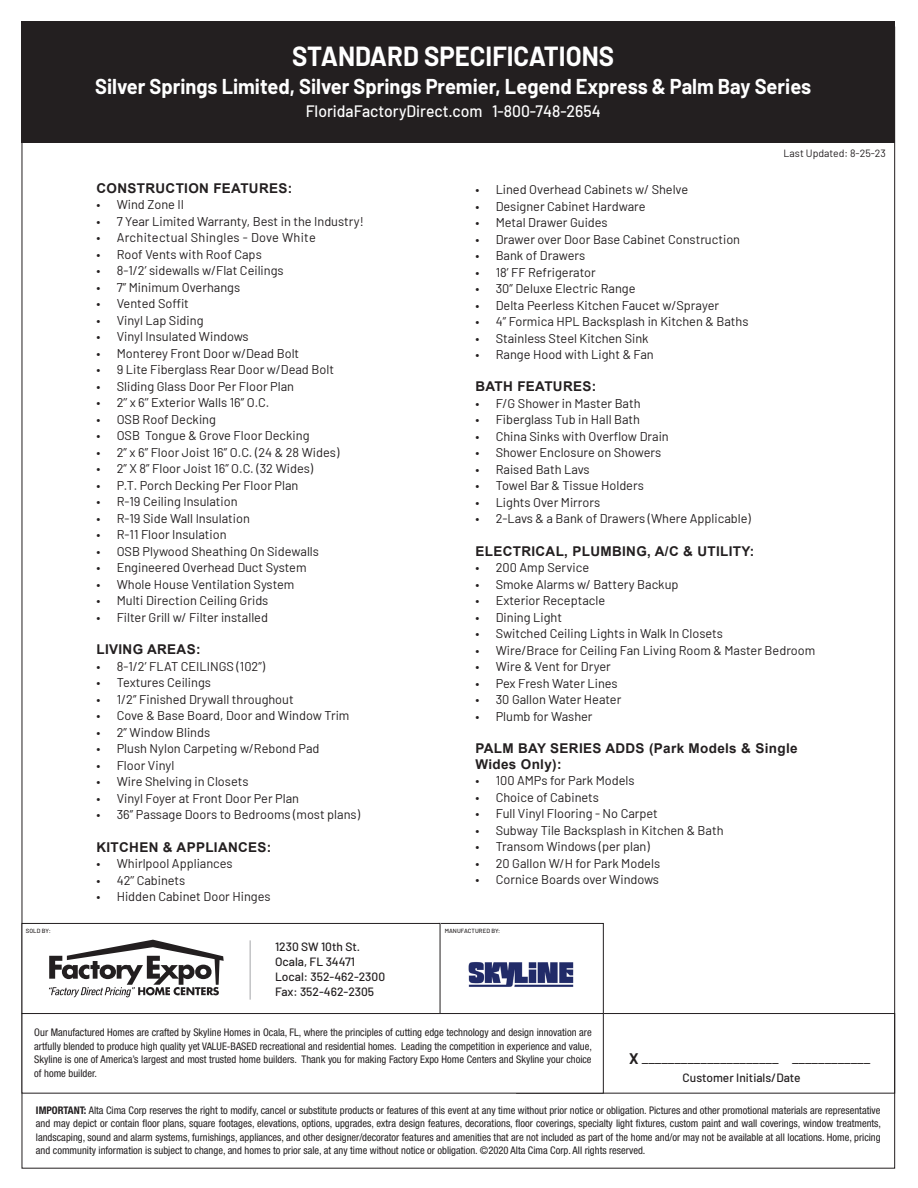
<style>
.page{position:relative;width:918px;height:1188px;background:#fff}
.page>*{position:absolute;margin:0;border:0;box-sizing:border-box;transform-origin:0 0}
.t1{font:700 27px "Barlow";color:#fff;scale:.95 1}
.t2{font:700 21px "Barlow";color:#fff;scale:.95 1}
.t3{font:500 16.5px "Barlow";color:#fff;scale:.95 1}
.t4{font:15px "Barlow";color:#231f20}
.Headers{font:700 13.5px/16.2px "Arial";letter-spacing:.025em;color:#231f20}
.t5{font:12.75px "Barlow";color:#231f20}
.t6{font:12.75px "Barlow";letter-spacing:.02em;color:#231f20}
.t7{font:500 12px/15px "Barlow";color:#231f20}
.heading_new{font:condensed 10.5px/13.5px "Helvetica Neue LT Std";color:#231f20;text-align:justify}
.t8{font:10.5px "Barlow";color:#231f20}
.t9{font:500 6px "Barlow";letter-spacing:.01em;color:#231f20}
.s1{font-weight:700}
</style>
<div class="page">
<div style="left:438px;top:923px;width:166px;height:91px;border:1px solid #231f20"></div>
<div style="left:22px;top:923px;width:418px;height:91px;border:1px solid #231f20"></div>
<div style="left:22px;top:21px;width:873px;height:122px;background:#231f20"></div>
<hr style="left:250px;top:940px;width:1px;height:60px;background:#a4a5a9">
<div style="left:516px;top:1013px;width:379px;height:81px;border:1px solid #231f20"></div>
<svg style="left:49px;top:940px;width:175px;height:57px"></svg>
<img style="left:468px;top:962px;width:106px;height:25px">
<div style="left:22px;top:1014px;width:581px;height:79px;background:#fff"></div>
<div style="left:22px;top:1013px;width:582px;height:81px;border:1px solid #231f20"></div>
<p class="t1" style="left:292px;top:36px;width:340px">STANDARD SPECIFICATIONS</p>
<p class="t2" style="left:95px;top:71px;width:755px">Silver Springs Limited, Silver Springs Premier, Legend Express &amp; Palm Bay Series</p>
<p class="t3" style="left:306px;top:99px;width:312px">FloridaFactoryDirect.com 1-800-748-2654</p>
<p class="Headers" style="left:96px;top:180px;width:197px">CONSTRUCTION FEATURES:</p>
<p class="t5" style="left:96px;top:196px;width:89px">• Wind Zone II</p>
<p class="t5" style="left:96px;top:212px;width:269px">• 7 Year Limited Warranty, Best in the Industry!</p>
<p class="t6" style="left:96px;top:229px;width:221px">• Architectual Shingles - Dove White</p>
<p class="t5" style="left:96px;top:245px;width:167px">• Roof Vents with Roof Caps</p>
<p class="t5" style="left:96px;top:262px;width:189px">• 8-1/2’ sidewalls w/Flat Ceilings</p>
<p class="t5" style="left:96px;top:278px;width:145px">• 7’’ Minimum Overhangs</p>
<p class="t5" style="left:96px;top:295px;width:94px">• Vented Soffit</p>
<p class="t5" style="left:96px;top:311px;width:109px">• Vinyl Lap Siding</p>
<p class="t5" style="left:96px;top:328px;width:154px">• Vinyl Insulated Windows</p>
<p class="t5" style="left:96px;top:344px;width:204px">• Monterey Front Door w/Dead Bolt</p>
<p class="t5" style="left:96px;top:361px;width:239px">• 9 Lite Fiberglass Rear Door w/Dead Bolt</p>
<p class="t5" style="left:96px;top:377px;width:199px">• Sliding Glass Door Per Floor Plan</p>
<p class="t5" style="left:96px;top:394px;width:174px">• 2’’ x 6’’ Exterior Walls 16’’ O.C.</p>
<p class="t5" style="left:96px;top:410px;width:121px">• OSB Roof Decking</p>
<p class="t5" style="left:96px;top:427px;width:215px">• OSB Tongue &amp; Grove Floor Decking</p>
<p class="t5" style="left:96px;top:443px;width:244px">• 2” x 6” Floor Joist 16’’ O.C. (24 &amp; 28 Wides)</p>
<p class="t5" style="left:96px;top:460px;width:218px">• 2” X 8” Floor Joist 16” O.C. (32 Wides)</p>
<p class="t5" style="left:96px;top:476px;width:204px">• P.T. Porch Decking Per Floor Plan</p>
<p class="t5" style="left:96px;top:493px;width:143px">• R-19 Ceiling Insulation</p>
<p class="t5" style="left:96px;top:509px;width:155px">• R-19 Side Wall Insulation</p>
<p class="t5" style="left:96px;top:526px;width:132px">• R-11 Floor Insulation</p>
<p class="t5" style="left:96px;top:542px;width:224px">• OSB Plywood Sheathing On Sidewalls</p>
<p class="t5" style="left:96px;top:559px;width:212px">• Engineered Overhead Duct System</p>
<p class="t5" style="left:96px;top:575px;width:199px">• Whole House Ventilation System</p>
<p class="t5" style="left:96px;top:592px;width:173px">• Multi Direction Ceiling Grids</p>
<p class="t5" style="left:96px;top:608px;width:173px">• Filter Grill w/ Filter installed</p>
<p class="Headers" style="left:96px;top:642px;width:106px">LIVING AREAS:</p>
<p class="t5" style="left:96px;top:657px;width:170px">• 8-1/2’ FLAT CEILINGS (102”)</p>
<p class="t5" style="left:96px;top:673px;width:116px">• Textures Ceilings</p>
<p class="t5" style="left:96px;top:690px;width:199px">• 1/2’’ Finished Drywall throughout</p>
<p class="t5" style="left:96px;top:706px;width:255px">• Cove &amp; Base Board, Door and Window Trim</p>
<p class="t5" style="left:96px;top:723px;width:115px">• 2” Window Blinds</p>
<p class="t5" style="left:96px;top:739px;width:225px">• Plush Nylon Carpeting w/Rebond Pad</p>
<p class="t5" style="left:96px;top:756px;width:79px">• Floor Vinyl</p>
<p class="t5" style="left:96px;top:772px;width:154px">• Wire Shelving in Closets</p>
<p class="t5" style="left:96px;top:789px;width:204px">• Vinyl Foyer at Front Door Per Plan</p>
<p class="t5" style="left:96px;top:805px;width:265px">• 36’’ Passage Doors to Bedrooms (most plans)</p>
<p class="Headers" style="left:96px;top:839px;width:176px">KITCHEN &amp; APPLIANCES:</p>
<p class="t5" style="left:96px;top:854px;width:138px">• Whirlpool Appliances</p>
<p class="t5" style="left:96px;top:871px;width:90px">• 42’’ Cabinets</p>
<p class="t5" style="left:96px;top:887px;width:176px">• Hidden Cabinet Door Hinges</p>
<p class="t8" style="left:784px;top:145px;width:104px">Last Updated: 8-25-23</p>
<p class="t5" style="left:475px;top:180px;width:214px">• Lined Overhead Cabinets w/ Shelve</p>
<p class="t5" style="left:475px;top:197px;width:172px">• Designer Cabinet Hardware</p>
<p class="t5" style="left:475px;top:213px;width:134px">• Metal Drawer Guides</p>
<p class="t5" style="left:475px;top:230px;width:266px">• Drawer over Door Base Cabinet Construction</p>
<p class="t5" style="left:475px;top:246px;width:111px">• Bank of Drawers</p>
<p class="t5" style="left:475px;top:263px;width:122px">• 18’ FF Refrigerator</p>
<p class="t5" style="left:475px;top:279px;width:162px">• 30” Deluxe Electric Range</p>
<p class="t5" style="left:475px;top:296px;width:245px">• Delta Peerless Kitchen Faucet w/Sprayer</p>
<p class="t5" style="left:475px;top:312px;width:275px">• 4” Formica HPL Backsplash in Kitchen &amp; Baths</p>
<p class="t5" style="left:475px;top:329px;width:175px">• Stainless Steel Kitchen Sink</p>
<p class="t5" style="left:475px;top:345px;width:180px">• Range Hood with Light &amp; Fan</p>
<p class="Headers" style="left:475px;top:379px;width:122px">BATH FEATURES:</p>
<p class="t5" style="left:475px;top:394px;width:167px">• F/G Shower in Master Bath</p>
<p class="t5" style="left:475px;top:411px;width:166px">• Fiberglass Tub in Hall Bath</p>
<p class="t5" style="left:475px;top:427px;width:195px">• China Sinks with Overflow Drain</p>
<p class="t5" style="left:475px;top:444px;width:187px">• Shower Enclosure on Showers</p>
<p class="t5" style="left:475px;top:460px;width:116px">• Raised Bath Lavs</p>
<p class="t5" style="left:475px;top:477px;width:170px">• Towel Bar &amp; Tissue Holders</p>
<p class="t5" style="left:475px;top:493px;width:126px">• Lights Over Mirrors</p>
<p class="t5" style="left:475px;top:510px;width:277px">• 2-Lavs &amp; a Bank of Drawers (Where Applicable)</p>
<p class="Headers" style="left:475px;top:543px;width:280px">ELECTRICAL, PLUMBING, A/C &amp; UTILITY:</p>
<p class="t5" style="left:475px;top:558px;width:115px">• 200 Amp Service</p>
<p class="t5" style="left:475px;top:575px;width:205px">• Smoke Alarms w/ Battery Backup</p>
<p class="t5" style="left:475px;top:591px;width:131px">• Exterior Receptacle</p>
<p class="t5" style="left:475px;top:608px;width:88px">• Dining Light</p>
<p class="t5" style="left:475px;top:624px;width:249px">• Switched Ceiling Lights in Walk In Closets</p>
<p class="t5" style="left:475px;top:641px;width:341px">• Wire/Brace for Ceiling Fan Living Room &amp; Master Bedroom</p>
<p class="t5" style="left:475px;top:657px;width:137px">• Wire &amp; Vent for Dryer</p>
<p class="t5" style="left:475px;top:674px;width:144px">• Pex Fresh Water Lines</p>
<p class="t5" style="left:475px;top:690px;width:147px">• 30 Gallon Water Heater</p>
<p class="t5" style="left:475px;top:707px;width:119px">• Plumb for Washer</p>
<p class="Headers" style="left:475px;top:740px;width:324px">PALM BAY SERIES ADDS (Park Models &amp; Single<br>Wides Only):</p>
<p class="t5" style="left:475px;top:771px;width:161px">• 100 AMPs for Park Models</p>
<p class="t5" style="left:475px;top:788px;width:125px">• Choice of Cabinets</p>
<p class="t5" style="left:475px;top:804px;width:184px">• Full Vinyl Flooring - No Carpet</p>
<p class="t5" style="left:475px;top:821px;width:250px">• Subway Tile Backsplash in Kitchen &amp; Bath</p>
<p class="t5" style="left:475px;top:837px;width:176px">• Transom Windows (per plan)</p>
<p class="t5" style="left:475px;top:854px;width:186px">• 20 Gallon W/H for Park Models</p>
<p class="t5" style="left:475px;top:870px;width:185px">• Cornice Boards over Windows</p>
<p class="t9" style="left:26px;top:926px;width:26px">SOLD BY:</p>
<p class="t9" style="left:445px;top:926px;width:57px">MANUFACTURED BY:</p>
<p class="t7" style="left:275px;top:938px;width:87px">1230 SW 10th St.</p>
<p class="t7" style="left:275px;top:953px;width:82px">Ocala, FL 34471</p>
<p class="t7" style="left:275px;top:968px;width:112px">Local: 352-462-2300<br>Fax: 352-462-2305</p>
<p class="heading_new" style="left:34px;top:1026px;width:559px">Our Manufactured Homes are crafted by Skyline Homes in Ocala, FL, where the principles of cutting edge technology and design innovation are artfully blended to produce high quality yet VALUE-BASED recreational and residential homes. Leading the competition in experience and value, Skyline is one of America’s largest and most trusted home builders. Thank you for making Factory Expo Home Centers and Skyline your choice of home builder.</p>
<p class="t4" style="left:629px;top:1048px;width:243px"><span class="s1">X</span> _____________________ ____________</p>
<p class="t7" style="left:683px;top:1069px;width:119px">Customer Initials/Date</p>
<p class="heading_new" style="left:36px;top:1103px;width:847px"><span class="s1">IMPORTANT:</span> Alta Cima Corp reserves the right to modify, cancel or substitute products or features of this event at any time without prior notice or obligation. Pictures and other promotional materials are representative and may depict or contain floor plans, square footages, elevations, options, upgrades, extra design features, decorations, floor coverings, specialty light fixtures, custom paint and wall coverings, window treatments, landscaping, sound and alarm systems, furnishings, appliances, and other designer/decorator features and amenities that are not included as part of the home and/or may not be available at all locations. Home, pricing and community information is subject to change, and homes to prior sale, at any time without notice or obligation. ©2020 Alta Cima Corp. All rights reserved.</p>
</div>
